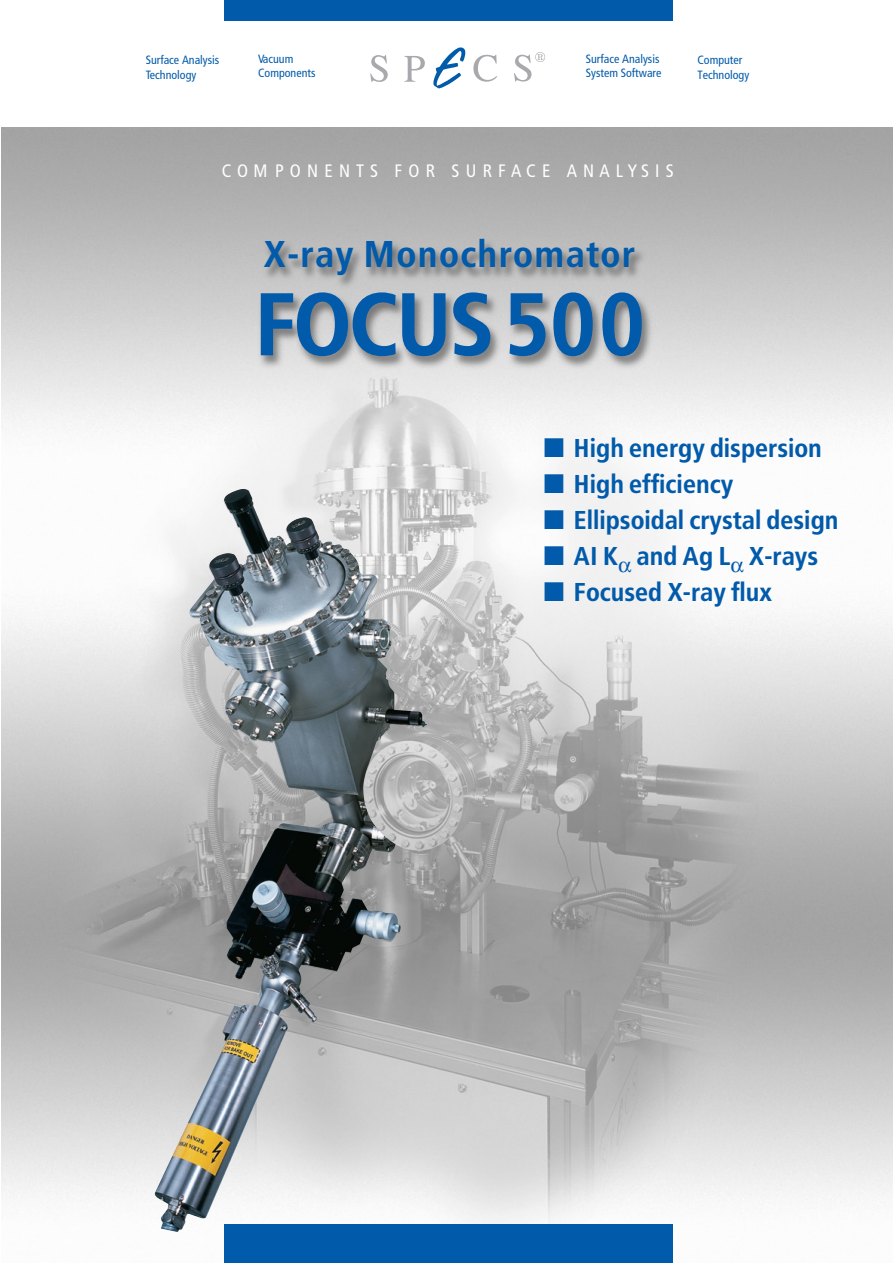
<style>
.page{position:relative;width:893px;height:1263px;background:#fff}
.page>*{position:absolute;margin:0;border:0;box-sizing:border-box;transform-origin:0 0}
.t1{font:93px "Frutiger Bol Con";letter-spacing:-.045em;color:#015aaa}
.t2{font:39px "Frutiger Bol Con";letter-spacing:.035em;color:#015aaa}
.t3{font:27px "Frutiger Bol Con";color:#015aaa}
.t4{font:condensed 18px "Frutiger";letter-spacing:.345em;color:#fff}
.t5{font:condensed 12px/14.4px "Frutiger";color:#015aaa}
</style>
<div class="page">
<img style="left:1px;top:128px;width:891px;height:1104px">
<img style="left:188px;top:489px;width:235px;height:292px">
<svg style="left:370px;top:55px;width:18px;height:27px"></svg>
<svg style="left:404px;top:56px;width:21px;height:26px"></svg>
<svg style="left:473px;top:55px;width:24px;height:27px"></svg>
<svg style="left:514px;top:52px;width:31px;height:30px"></svg>
<svg style="left:433px;top:47px;width:32px;height:42px"></svg>
<div style="left:224px;top:1225px;width:449px;height:38px;background:#015aaa"></div>
<div style="left:224px;top:0;width:449px;height:20px;background:#015aaa"></div>
<svg style="left:619px;top:562px;width:12px;height:11px"></svg>
<svg style="left:731px;top:562px;width:12px;height:11px"></svg>
<p class="t5" style="left:146px;top:54px;width:75px">Surface Analysis<br>Technology</p>
<p class="t5" style="left:258px;top:52px;width:59px">Vacuum<br>Components</p>
<p class="t5" style="left:586px;top:52px;width:77px">Surface Analysis<br>System Software</p>
<p class="t5" style="left:697px;top:54px;width:53px">Computer<br>Technology</p>
<p class="t4" style="left:222px;top:163px;width:453px">COMPONENTS FOR SURFACE ANALYSIS</p>
<h2 class="t2" style="left:264px;top:240px;width:373px">X-ray Monochromator</h2>
<h1 class="t1" style="left:254px;top:290px;width:392px">FOCUS 500</h1>
<p class="t3" style="left:544px;top:438px;width:280px">■ High energy dispersion</p>
<p class="t3" style="left:544px;top:474px;width:191px">■ High efficiency</p>
<p class="t3" style="left:544px;top:510px;width:296px">■ Ellipsoidal crystal design</p>
<p class="t3" style="left:544px;top:546px;width:276px">■ AI K and Ag L X-rays</p>
<p class="t3" style="left:544px;top:582px;width:230px">■ Focused X-ray flux</p>
</div>
